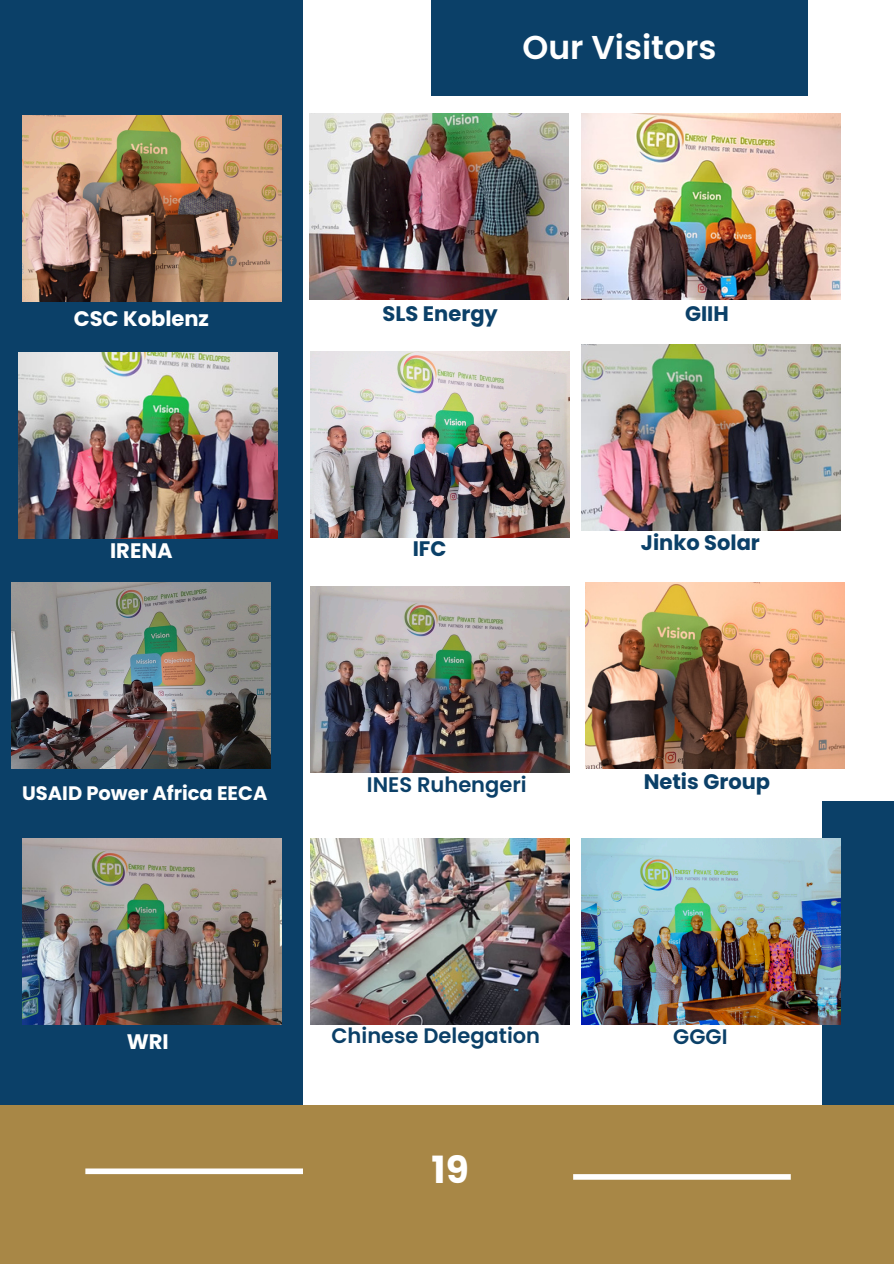
<style>
.page{position:relative;width:894px;height:1264px;background:#fff}
.page>*{position:absolute;margin:0;border:0;box-sizing:border-box;transform-origin:0 0}
.t1{font:700 37.5px "Poppins";color:#fff}
.t2{font:600 33px "Poppins";color:#fff}
.t3{font:700 21px "Poppins";color:#0b4068}
.t4{font:600 21px "Poppins";color:#0b4068}
.t5{font:700 21px "Poppins";color:#fff}
.t6{font:700 19.5px "Poppins";color:#fff}
</style>
<div class="page">
<div style="left:0;top:0;width:303px;height:413px;background:#0b4068"></div>
<div style="left:821px;top:801px;width:72px;height:445px;background:#0b4068"></div>
<div style="left:0;top:1104px;width:893px;height:159px;background:#a88746"></div>
<div style="left:0;top:395px;width:303px;height:709px;background:#0b4068"></div>
<img style="left:581px;top:114px;width:259px;height:185px">
<div style="left:85px;top:1168px;width:218px;height:6px;background:#fff"></div>
<div style="left:573px;top:1174px;width:217px;height:5px;background:#fff"></div>
<div style="left:431px;top:0;width:376px;height:96px;background:#0b4068"></div>
<img style="left:309px;top:114px;width:259px;height:185px">
<img style="left:22px;top:116px;width:259px;height:185px">
<img style="left:581px;top:344px;width:259px;height:186px">
<img style="left:311px;top:351px;width:258px;height:186px">
<img style="left:18px;top:353px;width:259px;height:185px">
<img style="left:585px;top:583px;width:258px;height:185px">
<img style="left:311px;top:586px;width:258px;height:186px">
<img style="left:12px;top:583px;width:259px;height:185px">
<img style="left:581px;top:838px;width:259px;height:186px">
<img style="left:311px;top:838px;width:258px;height:186px">
<img style="left:22px;top:838px;width:259px;height:186px">
<p class="t2" style="left:522px;top:24px;width:195px">Our Visitors</p>
<h1 class="t5" style="left:74px;top:304px;width:137px">CSC Koblenz</h1>
<p class="t3" style="left:382px;top:299px;width:117px">SLS Energy</p>
<p class="t3" style="left:684px;top:299px;width:45px">GIIH</p>
<p class="t5" style="left:110px;top:536px;width:64px">IRENA</p>
<h2 class="t3" style="left:412px;top:534px;width:35px">IFC</h2>
<p class="t3" style="left:640px;top:527px;width:120px">Jinko Solar</p>
<p class="t6" style="left:22px;top:779px;width:247px">USAID Power Africa EECA</p>
<p class="t4" style="left:367px;top:769px;width:161px">INES Ruhengeri</p>
<h2 class="t3" style="left:643px;top:766px;width:128px">Netis Group</h2>
<p class="t5" style="left:127px;top:1026px;width:43px">WRI</p>
<p class="t4" style="left:331px;top:1021px;width:210px">Chinese Delegation</p>
<p class="t4" style="left:673px;top:1022px;width:56px">GGGI</p>
<p class="t1" style="left:431px;top:1143px;width:39px">19</p>
</div>
